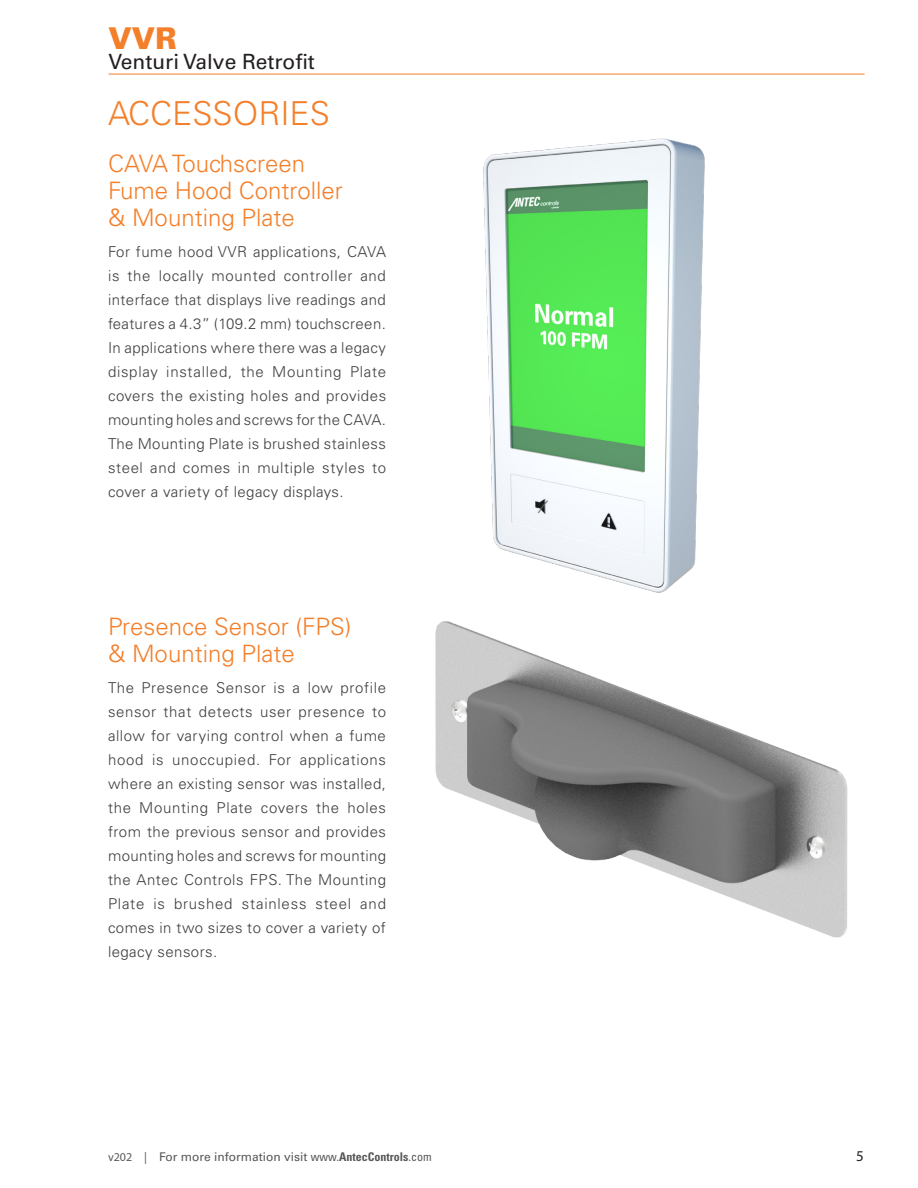
<style>
.page{position:relative;width:918px;height:1188px;background:#fff}
.page>*{position:absolute;margin:0;border:0;box-sizing:border-box;transform-origin:0 0}
.ANTEC-Heading_2{font:300 33px "Univers LT Std";color:#f47f2a}
.t1{font:900 30px "Univers LT Std";color:#f47f2a}
.ANTEC-Heading_3{font:300 24px/27px "Univers LT Std";color:#f47f2a}
.t2{font:21px "Univers LT Std";color:#231f20}
.ANTEC-Body{font:300 15px/24px "Univers LT Std";letter-spacing:.03em;color:#3e3e3f;text-align:justify}
.t3{font:15px "Myriad Pro";color:#231f20}
.t4{font:12px "Univers LT Std";color:#57585a}
.s1{font-family:"Myriad Pro"}
.s2{font-stretch:condensed}
.s3{font-weight:700;font-stretch:condensed}
</style>
<div class="page">
<img style="left:483px;top:138px;width:222px;height:440px">
<img style="left:435px;top:578px;width:413px;height:360px">
<hr style="left:109px;top:74px;width:756px;height:1px;background:#f47f2a">
<h2 class="t1" style="left:109px;top:19px;width:70px">VVR</h2>
<h3 class="t2" style="left:109px;top:49px;width:208px">Venturi Valve Retrofit</h3>
<p class="ANTEC-Heading_2" style="left:108px;top:94px;width:223px">ACCESSORIES</p>
<p class="ANTEC-Heading_3" style="left:108px;top:150px;width:236px">CAVA Touchscreen<br>Fume Hood Controller &amp; Mounting Plate</p>
<p class="ANTEC-Body" style="left:108px;top:240px;width:280px">For fume hood VVR applications, CAVA is the locally mounted controller and interface that displays live readings and features a 4.3” (109.2 mm) touchscreen.<br>In applications where there was a legacy display installed, the Mounting Plate covers the existing holes and provides mounting holes and screws for the CAVA.<br>The Mounting Plate is brushed stainless steel and comes in multiple styles to cover a variety of legacy displays.</p>
<p class="ANTEC-Heading_3" style="left:108px;top:613px;width:245px">Presence Sensor (FPS) &amp; Mounting Plate</p>
<p class="ANTEC-Body" style="left:108px;top:675px;width:280px">The Presence Sensor is a low profile sensor that detects user presence to allow for varying control when a fume hood is unoccupied. For applications where an existing sensor was installed, the Mounting Plate covers the holes from the previous sensor and provides mounting holes and screws for mounting the Antec Controls FPS. The Mounting Plate is brushed stainless steel and comes in two sizes to cover a variety of legacy sensors.</p>
<p class="t4" style="left:108px;top:1150px;width:325px"><span class="s1">v202 |</span> For more information visit <span class="s2">www.</span><span class="s3">AntecControls</span><span class="s2">.com</span></p>
<p class="t3" style="left:856px;top:1147px;width:9px">5</p>
</div>
